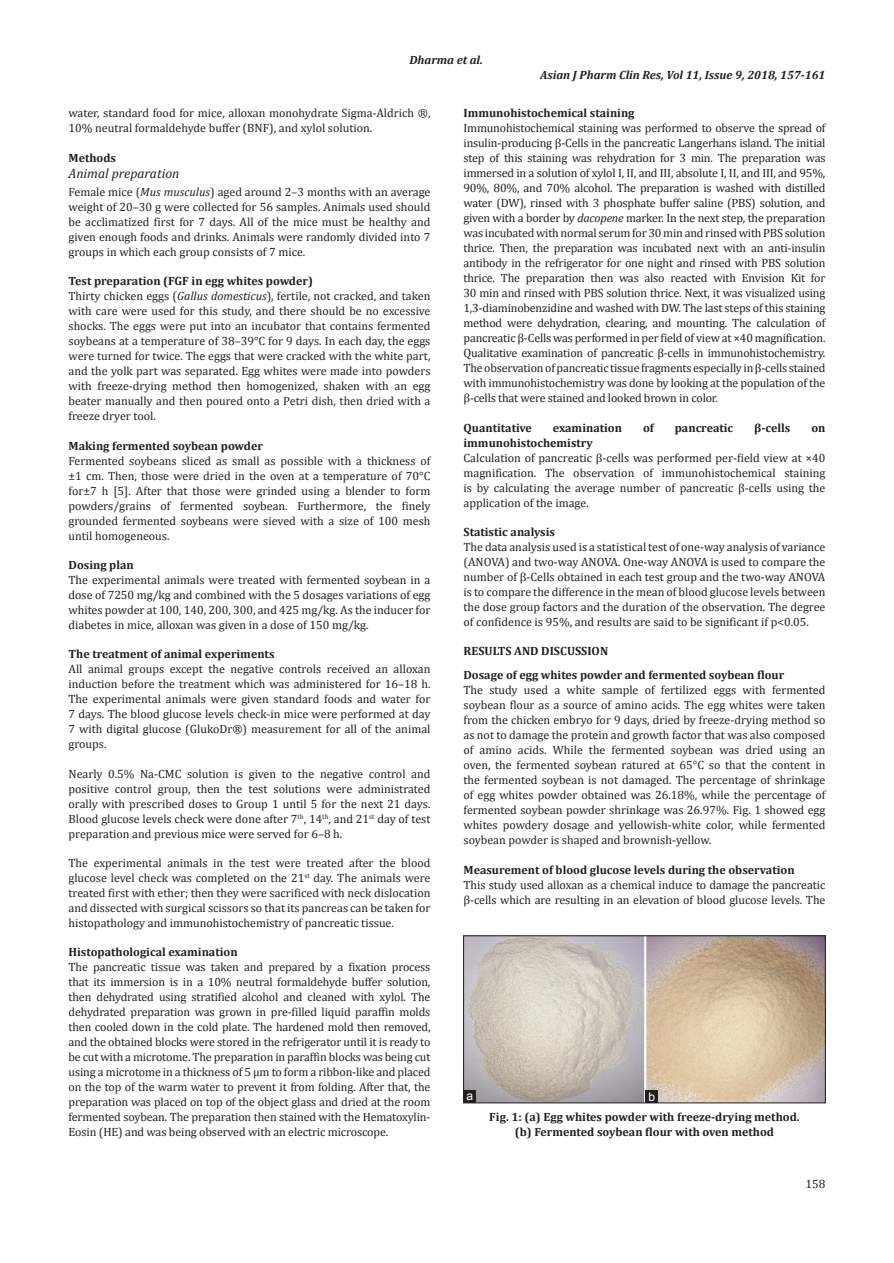
<style>
.page{position:relative;width:894px;height:1263px;background:#fff}
.page>*{position:absolute;margin:0;border:0;box-sizing:border-box;transform-origin:0 0}
.H3_No_Above_Space{font:italic 13.5px "Cambria";color:#231f20}
.TX{font:12px/15px "Cambria";color:#231f20;text-align:justify}
.FGC{font:700 12px/15px "Cambria";color:#231f20;text-align:center}
.RH{font:italic 700 12px "Cambria";color:#231f20}
.F_No{font:12px "Cambria";color:#231f20}
.LABEL{font:12px "Arial";color:#fff}
.s1{font-style:italic}
</style>
<div class="page">
<img style="left:465px;top:937px;width:358px;height:164px">
<div style="left:463px;top:935px;width:362px;height:168px;border:1px solid #231f20"></div>
<div style="left:645px;top:1090px;width:12px;height:12px;background:#231f20"></div>
<div style="left:463px;top:1090px;width:13px;height:13px;background:#231f20"></div>
<p class="RH" style="left:409px;top:51px;width:75px">Dharma et al.</p>
<p class="RH" style="left:540px;top:66px;width:287px">Asian J Pharm Clin Res, Vol 11, Issue 9, 2018, 157-161</p>
<p class="TX" style="left:68px;top:106px;width:363px">water, standard food for mice, alloxan monohydrate Sigma-Aldrich ®,<br>10% neutral formaldehyde buffer (BNF), and xylol solution.</p>
<h2 class="FGC" style="left:68px;top:150px;width:49px">Methods</h2>
<p class="H3_No_Above_Space" style="left:68px;top:164px;width:112px">Animal preparation</p>
<p class="TX" style="left:68px;top:184px;width:363px">Female mice (<span class="s1">Mus musculus</span>) aged around 2–3 months with an average weight of 20–30 g were collected for 56 samples. Animals used should be acclimatized first for 7 days. All of the mice must be healthy and given enough foods and drinks. Animals were randomly divided into 7 groups in which each group consists of 7 mice.</p>
<h2 class="FGC" style="left:68px;top:273px;width:246px">Test preparation (FGF in egg whites powder)</h2>
<p class="TX" style="left:68px;top:289px;width:363px">Thirty chicken eggs (<span class="s1">Gallus domesticus</span>), fertile, not cracked, and taken with care were used for this study, and there should be no excessive shocks. The eggs were put into an incubator that contains fermented soybeans at a temperature of 38–39°C for 9 days. In each day, the eggs were turned for twice. The eggs that were cracked with the white part, and the yolk part was separated. Egg whites were made into powders with freeze-drying method then homogenized, shaken with an egg beater manually and then poured onto a Petri dish, then dried with a freeze dryer tool.</p>
<h2 class="FGC" style="left:68px;top:438px;width:196px">Making fermented soybean powder</h2>
<p class="TX" style="left:68px;top:453px;width:363px">Fermented soybeans sliced as small as possible with a thickness of ±1 cm. Then, those were dried in the oven at a temperature of 70°C for±7 h [5]. After that those were grinded using a blender to form powders/grains of fermented soybean. Furthermore, the finely grounded fermented soybeans were sieved with a size of 100 mesh until homogeneous.</p>
<h2 class="FGC" style="left:68px;top:557px;width:67px">Dosing plan</h2>
<p class="TX" style="left:68px;top:572px;width:363px">The experimental animals were treated with fermented soybean in a dose of 7250 mg/kg and combined with the 5 dosages variations of egg whites powder at 100, 140, 200, 300, and 425 mg/kg. As the inducer for diabetes in mice, alloxan was given in a dose of 150 mg/kg.</p>
<h2 class="FGC" style="left:68px;top:646px;width:207px">The treatment of animal experiments</h2>
<p class="TX" style="left:68px;top:661px;width:363px">All animal groups except the negative controls received an alloxan induction before the treatment which was administered for 16–18 h.<br>The experimental animals were given standard foods and water for 7 days. The blood glucose levels check-in mice were performed at day 7 with digital glucose (GlukoDr®) measurement for all of the animal groups.</p>
<p class="TX" style="left:68px;top:766px;width:363px">Nearly 0.5% Na-CMC solution is given to the negative control and positive control group, then the test solutions were administrated orally with prescribed doses to Group 1 until 5 for the next 21 days.<br>Blood glucose levels check were done after 7<sup>th</sup>, 14<sup>th</sup>, and 21<sup>st</sup> day of test preparation and previous mice were served for 6–8 h.</p>
<p class="TX" style="left:68px;top:855px;width:363px">The experimental animals in the test were treated after the blood glucose level check was completed on the 21<sup>st</sup> day. The animals were treated first with ether; then they were sacrificed with neck dislocation and dissected with surgical scissors so that its pancreas can be taken for histopathology and immunohistochemistry of pancreatic tissue.</p>
<h2 class="FGC" style="left:68px;top:944px;width:170px">Histopathological examination</h2>
<p class="TX" style="left:68px;top:959px;width:363px">The pancreatic tissue was taken and prepared by a fixation process that its immersion is in a 10% neutral formaldehyde buffer solution, then dehydrated using stratified alcohol and cleaned with xylol. The dehydrated preparation was grown in pre-filled liquid paraffin molds then cooled down in the cold plate. The hardened mold then removed, and the obtained blocks were stored in the refrigerator until it is ready to be cut with a microtome. The preparation in paraffin blocks was being cut using a microtome in a thickness of 5 μm to form a ribbon-like and placed on the top of the warm water to prevent it from folding. After that, the preparation was placed on top of the object glass and dried at the room fermented soybean. The preparation then stained with the Hematoxylin-Eosin (HE) and was being observed with an electric microscope.</p>
<h2 class="FGC" style="left:463px;top:105px;width:172px">Immunohistochemical staining</h2>
<p class="TX" style="left:463px;top:121px;width:363px">Immunohistochemical staining was performed to observe the spread of insulin-producing β-Cells in the pancreatic Langerhans island. The initial step of this staining was rehydration for 3 min. The preparation was immersed in a solution of xylol I, II, and III, absolute I, II, and III, and 95%, 90%, 80%, and 70% alcohol. The preparation is washed with distilled water (DW), rinsed with 3 phosphate buffer saline (PBS) solution, and given with a border by <span class="s1">dacopene</span> marker. In the next step, the preparation was incubated with normal serum for 30 min and rinsed with PBS solution thrice. Then, the preparation was incubated next with an anti-insulin antibody in the refrigerator for one night and rinsed with PBS solution thrice. The preparation then was also reacted with Envision Kit for 30 min and rinsed with PBS solution thrice. Next, it was visualized using 1,3-diaminobenzidine and washed with DW. The last steps of this staining method were dehydration, clearing, and mounting. The calculation of pancreatic β-Cells was performed in per field of view at ×40 magnification.<br>Qualitative examination of pancreatic β-cells in immunohistochemistry.<br>The observation of pancreatic tissue fragments especially in β-cells stained with immunohistochemistry was done by looking at the population of the β-cells that were stained and looked brown in color.</p>
<h2 class="FGC" style="left:463px;top:420px;width:70px">Quantitative</h2>
<h2 class="FGC" style="left:552px;top:420px;width:71px">examination</h2>
<h2 class="FGC" style="left:642px;top:420px;width:12px">of</h2>
<h2 class="FGC" style="left:674px;top:420px;width:60px">pancreatic</h2>
<h2 class="FGC" style="left:754px;top:420px;width:38px">β-cells</h2>
<h2 class="FGC" style="left:811px;top:420px;width:16px">on</h2>
<h2 class="FGC" style="left:463px;top:435px;width:131px">immunohistochemistry</h2>
<p class="TX" style="left:463px;top:450px;width:363px">Calculation of pancreatic β-cells was performed per-field view at ×40 magnification. The observation of immunohistochemical staining is by calculating the average number of pancreatic β-cells using the application of the image.</p>
<h2 class="FGC" style="left:463px;top:524px;width:93px">Statistic analysis</h2>
<p class="TX" style="left:463px;top:539px;width:363px">The data analysis used is a statistical test of one-way analysis of variance (ANOVA) and two-way ANOVA. One-way ANOVA is used to compare the number of β-Cells obtained in each test group and the two-way ANOVA is to compare the difference in the mean of blood glucose levels between the dose group factors and the duration of the observation. The degree of confidence is 95%, and results are said to be significant if p&lt;0.05.</p>
<h1 class="FGC" style="left:463px;top:643px;width:146px">RESULTS AND DISCUSSION</h1>
<h2 class="FGC" style="left:463px;top:667px;width:322px">Dosage of egg whites powder and fermented soybean flour</h2>
<p class="TX" style="left:463px;top:682px;width:363px">The study used a white sample of fertilized eggs with fermented soybean flour as a source of amino acids. The egg whites were taken from the chicken embryo for 9 days, dried by freeze-drying method so as not to damage the protein and growth factor that was also composed of amino acids. While the fermented soybean was dried using an oven, the fermented soybean ratured at 65°C so that the content in the fermented soybean is not damaged. The percentage of shrinkage of egg whites powder obtained was 26.18%, while the percentage of fermented soybean powder shrinkage was 26.97%. Fig. 1 showed egg whites powdery dosage and yellowish-white color, while fermented soybean powder is shaped and brownish-yellow.</p>
<h2 class="FGC" style="left:463px;top:861px;width:332px">Measurement of blood glucose levels during the observation</h2>
<p class="TX" style="left:463px;top:877px;width:363px">This study used alloxan as a chemical induce to damage the pancreatic β-cells which are resulting in an elevation of blood glucose levels. The</p>
<p class="LABEL" style="left:466px;top:1088px;width:8px">a</p>
<p class="LABEL" style="left:648px;top:1088px;width:8px">b</p>
<p class="FGC" style="left:489px;top:1109px;width:312px">Fig. 1: (a) Egg whites powder with freeze-drying method. (b) Fermented soybean flour with oven method</p>
<p class="F_No" style="left:805px;top:1176px;width:21px">158</p>
</div>
